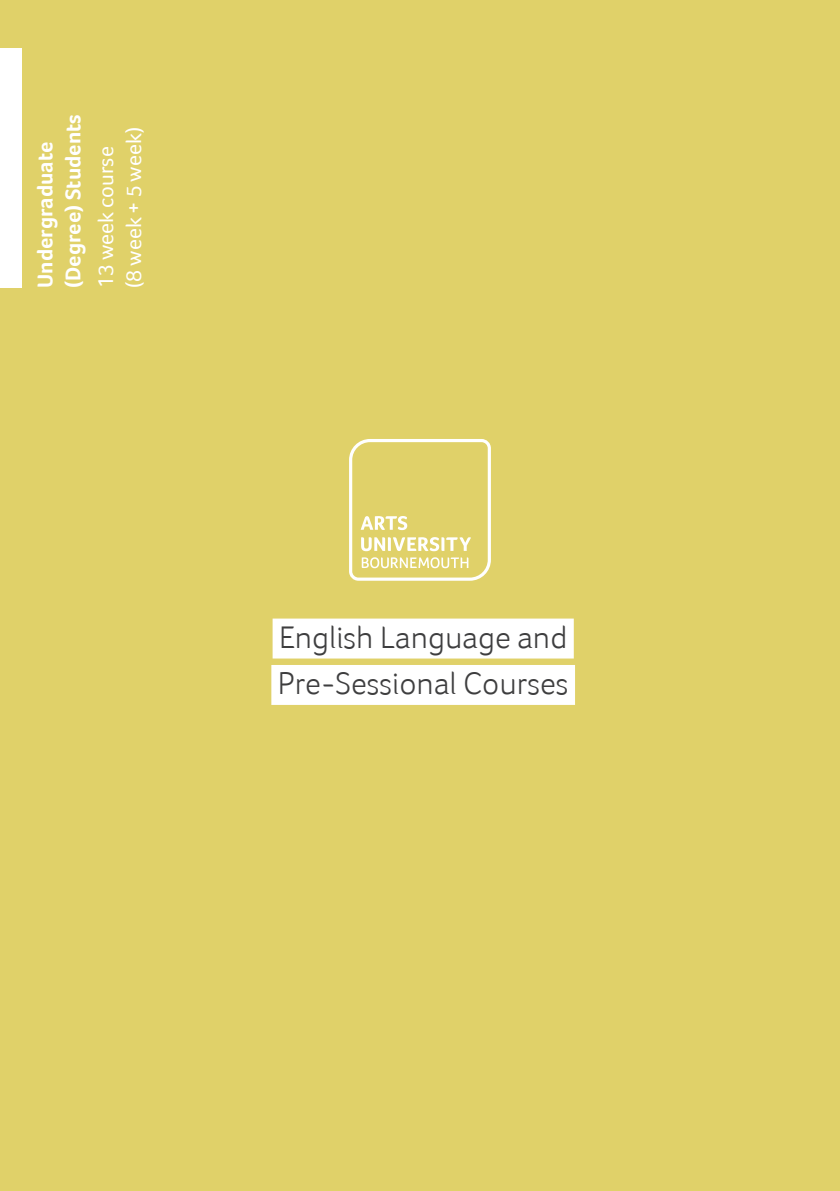
<style>
.page{position:relative;width:840px;height:1191px;background:#fff}
.page>*{position:absolute;margin:0;border:0;box-sizing:border-box;transform-origin:0 0}
.Section_title{font:300 32px/46.4px "Foco";color:#3e3e3f}
.subtitle{font:700 22px "Foco";color:#fff}
.subtitle-2{font:22px "Foco";color:#fff}
</style>
<div class="page">
<div style="left:0;top:0;width:839px;height:1191px;background:#e0d169"></div>
<div style="left:272px;top:618px;width:301px;height:40px;background:#fff"></div>
<div style="left:271px;top:665px;width:303px;height:40px;background:#fff"></div>
<svg style="left:349px;top:439px;width:141px;height:142px"></svg>
<div style="left:0;top:48px;width:21px;height:240px;background:#fff"></div>
<p class="subtitle" style="left:60px;top:288px;width:175px;rotate:-90deg">(Degree) Students</p>
<p class="subtitle" style="left:32px;top:288px;width:148px;rotate:-90deg">Undergraduate</p>
<p class="subtitle-2" style="left:93px;top:288px;width:143px;rotate:-90deg">13 week course</p>
<p class="subtitle-2" style="left:121px;top:288px;width:162px;rotate:-90deg">(8 week + 5 week)</p>
<p class="Section_title" style="left:277px;top:613px;width:292px">English Language and<br>Pre-Sessional Courses</p>
</div>
